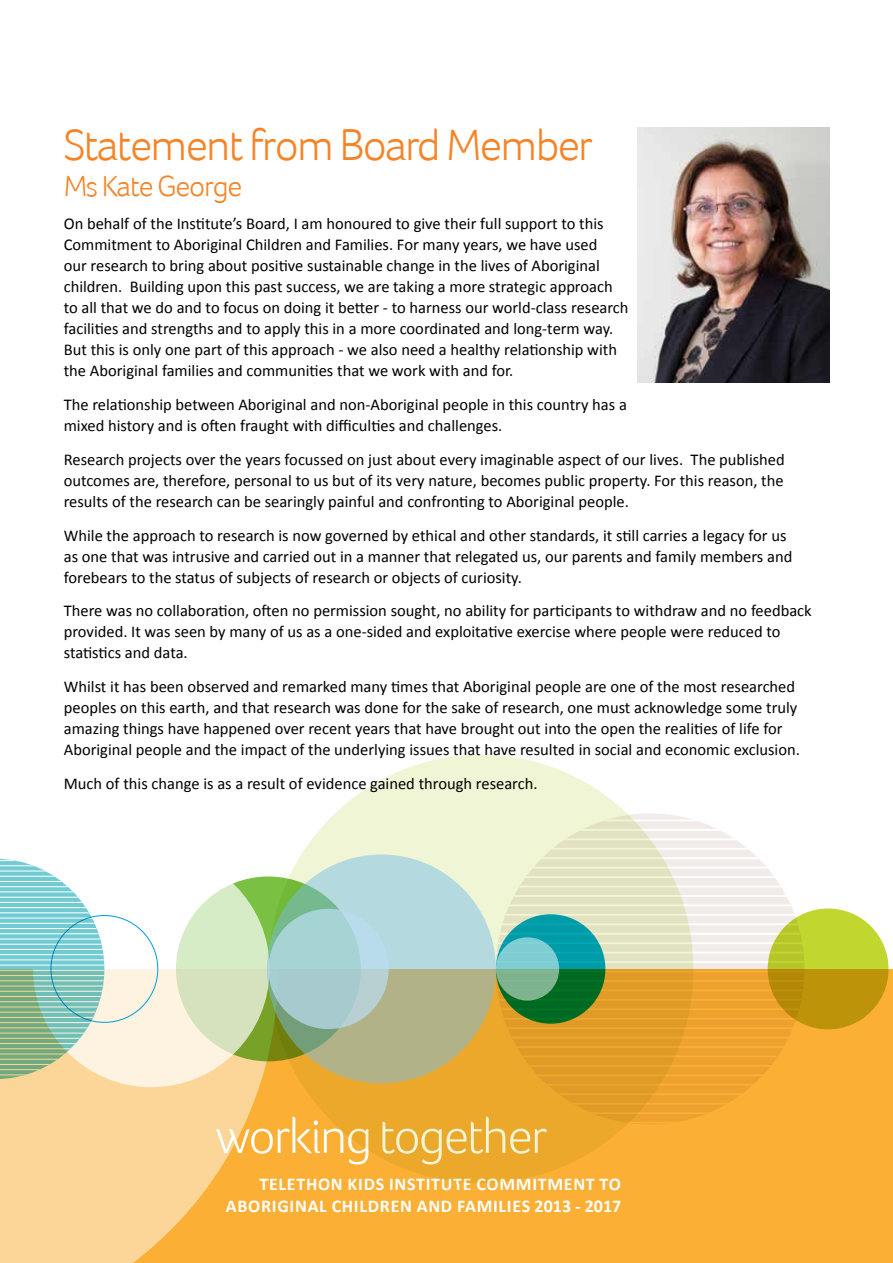
<style>
.page{position:relative;width:893px;height:1263px;background:#fff}
.page>*{position:absolute;margin:0;border:0;box-sizing:border-box;transform-origin:0 0}
.t1{font:300 51px "Foco";letter-spacing:-.04em;color:#fff}
.t2{font:300 45px "Foco";letter-spacing:-.04em;color:#f58427}
.t3{font:300 30px "Foco";letter-spacing:-.04em;color:#f58427}
.t4{font:700 18px/21.6px "Calibri";letter-spacing:.04em;color:#fff;text-align:right}
.t5{font:16.5px/21px "Calibri";color:#000}
</style>
<div class="page">
<div style="left:0;top:969px;width:893px;height:294px;background:#fbaf34"></div>
<svg style="left:496px;top:813px;width:308px;height:311px"></svg>
<hr style="left:496px;top:1027px;width:308px;height:2px;background:#fff">
<hr style="left:496px;top:876px;width:308px;height:2px;background:#fff">
<hr style="left:496px;top:1103px;width:308px;height:1px;background:#fff">
<hr style="left:496px;top:952px;width:308px;height:1px;background:#fff">
<hr style="left:496px;top:1065px;width:308px;height:2px;background:#fff">
<hr style="left:496px;top:914px;width:308px;height:2px;background:#fff">
<hr style="left:496px;top:838px;width:308px;height:2px;background:#fff">
<hr style="left:496px;top:989px;width:308px;height:2px;background:#fff">
<hr style="left:496px;top:1046px;width:308px;height:2px;background:#fff">
<hr style="left:496px;top:895px;width:308px;height:2px;background:#fff">
<hr style="left:496px;top:819px;width:308px;height:2px;background:#fff">
<hr style="left:496px;top:1122px;width:308px;height:1px;background:#fff">
<hr style="left:496px;top:970px;width:308px;height:2px;background:#fff">
<hr style="left:496px;top:1084px;width:308px;height:2px;background:#fff">
<hr style="left:496px;top:933px;width:308px;height:2px;background:#fff">
<hr style="left:496px;top:857px;width:308px;height:2px;background:#fff">
<hr style="left:496px;top:1008px;width:308px;height:2px;background:#fff">
<hr style="left:496px;top:1037px;width:308px;height:1px;background:#fff">
<hr style="left:496px;top:886px;width:308px;height:1px;background:#fff">
<hr style="left:496px;top:1112px;width:308px;height:2px;background:#fff">
<hr style="left:496px;top:961px;width:308px;height:2px;background:#fff">
<hr style="left:496px;top:1074px;width:308px;height:2px;background:#fff">
<hr style="left:496px;top:923px;width:308px;height:2px;background:#fff">
<hr style="left:496px;top:848px;width:308px;height:2px;background:#fff">
<hr style="left:496px;top:999px;width:308px;height:2px;background:#fff">
<hr style="left:496px;top:1055px;width:308px;height:2px;background:#fff">
<hr style="left:496px;top:904px;width:308px;height:2px;background:#fff">
<hr style="left:496px;top:829px;width:308px;height:2px;background:#fff">
<hr style="left:496px;top:980px;width:308px;height:2px;background:#fff">
<hr style="left:496px;top:1093px;width:308px;height:2px;background:#fff">
<hr style="left:496px;top:942px;width:308px;height:2px;background:#fff">
<hr style="left:496px;top:867px;width:308px;height:1px;background:#fff">
<hr style="left:496px;top:1018px;width:308px;height:1px;background:#fff">
<svg style="left:269px;top:755px;width:424px;height:428px"></svg>
<svg style="left:0;top:858px;width:276px;height:405px;fill:#fcd699"></svg>
<svg style="left:496px;top:914px;width:109px;height:110px;background:#028465"></svg>
<svg style="left:176px;top:876px;width:185px;height:185px;background:#78aa31"></svg>
<svg style="left:33px;top:851px;width:237px;height:236px"></svg>
<svg style="left:0;top:859px;width:104px;height:220px;background:#94cbbf"></svg>
<hr style="left:0;top:1001px;width:104px;height:1px;background:#fff">
<hr style="left:0;top:917px;width:104px;height:1px;background:#fff">
<hr style="left:0;top:876px;width:104px;height:1px;background:#fff">
<hr style="left:0;top:1043px;width:104px;height:1px;background:#fff">
<hr style="left:0;top:959px;width:104px;height:1px;background:#fff">
<hr style="left:0;top:1022px;width:104px;height:1px;background:#fff">
<hr style="left:0;top:938px;width:104px;height:1px;background:#fff">
<hr style="left:0;top:897px;width:104px;height:1px;background:#fff">
<hr style="left:0;top:1064px;width:104px;height:1px;background:#fff">
<hr style="left:0;top:980px;width:104px;height:1px;background:#fff">
<hr style="left:0;top:1012px;width:104px;height:1px;background:#fff">
<hr style="left:0;top:928px;width:104px;height:1px;background:#fff">
<hr style="left:0;top:886px;width:104px;height:1px;background:#fff">
<hr style="left:0;top:1053px;width:104px;height:1px;background:#fff">
<hr style="left:0;top:970px;width:104px;height:1px;background:#fff">
<hr style="left:0;top:865px;width:104px;height:1px;background:#fff">
<hr style="left:0;top:1032px;width:104px;height:1px;background:#fff">
<hr style="left:0;top:949px;width:104px;height:1px;background:#fff">
<hr style="left:0;top:907px;width:104px;height:1px;background:#fff">
<hr style="left:0;top:1074px;width:104px;height:1px;background:#fff">
<hr style="left:0;top:991px;width:104px;height:1px;background:#fff">
<hr style="left:0;top:1006px;width:104px;height:1px;background:#fff">
<hr style="left:0;top:923px;width:104px;height:1px;background:#fff">
<hr style="left:0;top:881px;width:104px;height:1px;background:#fff">
<hr style="left:0;top:1048px;width:104px;height:1px;background:#fff">
<hr style="left:0;top:965px;width:104px;height:1px;background:#fff">
<hr style="left:0;top:860px;width:104px;height:1px;background:#fff">
<hr style="left:0;top:1027px;width:104px;height:1px;background:#fff">
<hr style="left:0;top:944px;width:104px;height:1px;background:#fff">
<hr style="left:0;top:902px;width:104px;height:1px;background:#fff">
<hr style="left:0;top:1069px;width:104px;height:1px;background:#fff">
<hr style="left:0;top:985px;width:104px;height:1px;background:#fff">
<hr style="left:0;top:1017px;width:104px;height:1px;background:#fff">
<hr style="left:0;top:933px;width:104px;height:1px;background:#fff">
<hr style="left:0;top:891px;width:104px;height:1px;background:#fff">
<hr style="left:0;top:1059px;width:104px;height:1px;background:#fff">
<hr style="left:0;top:975px;width:104px;height:1px;background:#fff">
<hr style="left:0;top:870px;width:104px;height:1px;background:#fff">
<hr style="left:0;top:1038px;width:104px;height:1px;background:#fff">
<hr style="left:0;top:954px;width:104px;height:1px;background:#fff">
<hr style="left:0;top:912px;width:104px;height:1px;background:#fff">
<hr style="left:0;top:1080px;width:104px;height:1px;background:#fff">
<hr style="left:0;top:996px;width:104px;height:1px;background:#fff">
<svg style="left:768px;top:908px;width:120px;height:121px;background:#bdb21c"></svg>
<svg style="left:267px;top:854px;width:229px;height:229px;background:#acc7b9"></svg>
<svg style="left:496px;top:937px;width:63px;height:63px;background:#7dc0b1"></svg>
<img style="left:638px;top:128px;width:191px;height:255px">
<h2 class="t2" style="left:64px;top:118px;width:531px">Statement from Board Member</h2>
<h3 class="t3" style="left:64px;top:168px;width:180px">Ms Kate George</h3>
<p class="t5" style="left:64px;top:213px;width:566px">On behalf of the Institute’s Board, I am honoured to give their full support to this Commitment to Aboriginal Children and Families. For many years, we have used<br>our research to bring about positive sustainable change in the lives of Aboriginal children. Building upon this past success, we are taking a more strategic approach to all that we do and to focus on doing it better - to harness our world-class research facilities and strengths and to apply this in a more coordinated and long-term way.<br>But this is only one part of this approach - we also need a healthy relationship with the Aboriginal families and communities that we work with and for.</p>
<p class="t5" style="left:64px;top:394px;width:565px">The relationship between Aboriginal and non-Aboriginal people in this country has a mixed history and is often fraught with difficulties and challenges.</p>
<p class="t5" style="left:64px;top:448px;width:722px;text-align:justify">Research projects over the years focussed on just about every imaginable aspect of our lives. The published outcomes are, therefore, personal to us but of its very nature, becomes public property. For this reason, the results of the research can be searingly painful and confronting to Aboriginal people.</p>
<p class="t5" style="left:64px;top:524px;width:730px">While the approach to research is now governed by ethical and other standards, it still carries a legacy for us as one that was intrusive and carried out in a manner that relegated us, our parents and family members and forebears to the status of subjects of research or objects of curiosity.</p>
<p class="t5" style="left:64px;top:600px;width:749px">There was no collaboration, often no permission sought, no ability for participants to withdraw and no feedback provided. It was seen by many of us as a one-sided and exploitative exercise where people were reduced to statistics and data.</p>
<p class="t5" style="left:64px;top:676px;width:738px">Whilst it has been observed and remarked many times that Aboriginal people are one of the most researched peoples on this earth, and that research was done for the sake of research, one must acknowledge some truly amazing things have happened over recent years that have brought out into the open the realities of life for Aboriginal people and the impact of the underlying issues that have resulted in social and economic exclusion.</p>
<p class="t5" style="left:64px;top:772px;width:475px">Much of this change is as a result of evidence gained through research.</p>
<h1 class="t1" style="left:215px;top:1106px;width:334px">working together</h1>
<p class="t4" style="left:226px;top:1173px;width:397px">TELETHON KIDS INSTITUTE COMMITMENT TO<br>ABORIGINAL CHILDREN AND FAMILIES 2013 - 2017</p>
</div>
